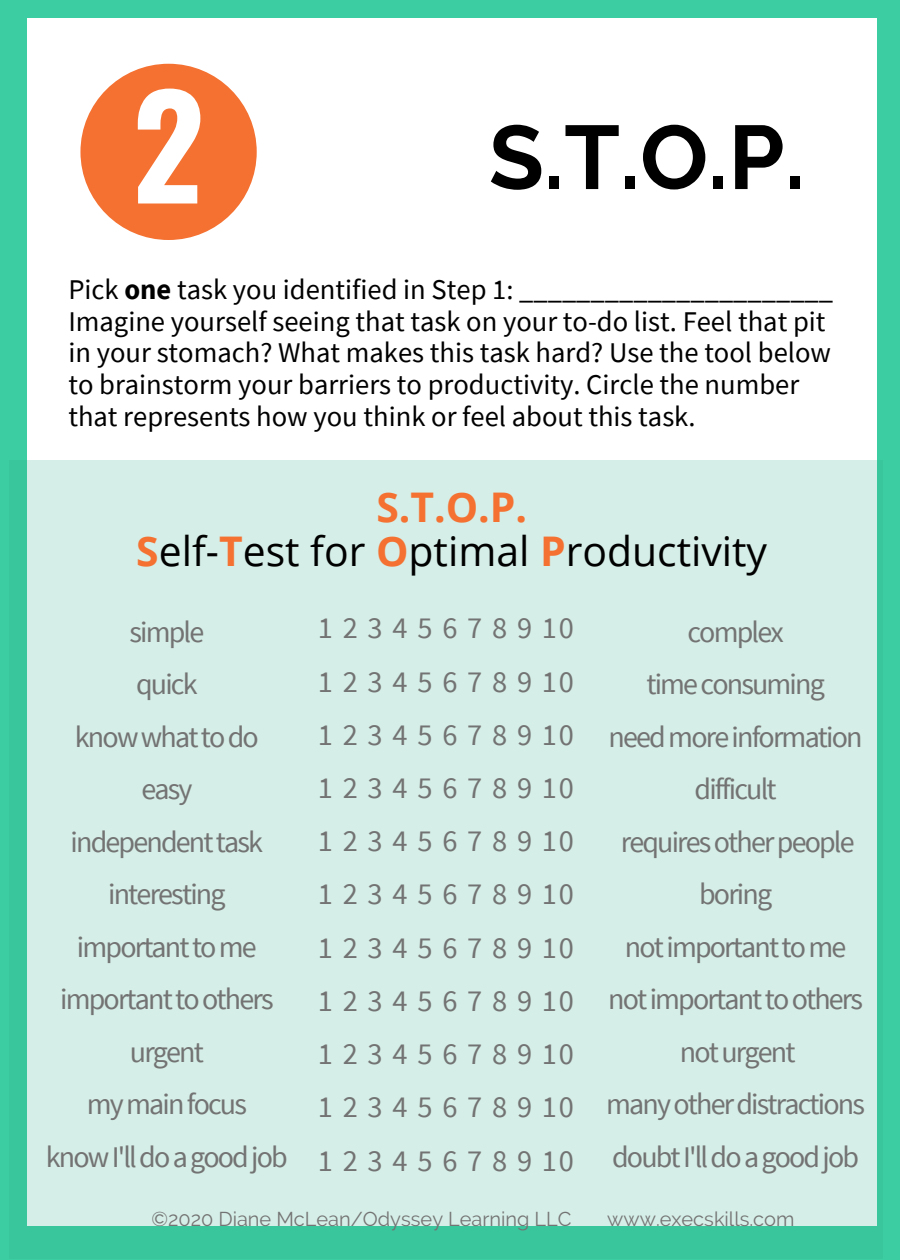
<style>
.page{position:relative;width:900px;height:1260px;background:#3ccda3}
.page>*{position:absolute;margin:0;border:0;box-sizing:border-box;transform-origin:0 0}
.t1{font:700 140px "Oswald";color:#fff}
.t2{font:700 90px "Raleway";color:#000}
.t3{font:41px/44.2px "Open Sans";color:#000;text-align:center}
.t4{font:30.5px/53.2px "Source Sans Pro";letter-spacing:.32em;color:#737373;text-align:justify}
.t5{font:30px/52.5px "Source Sans Pro";letter-spacing:-.06em;color:#737373;text-align:center}
.t6{font:28.5px/31.8px "Source Sans Pro";color:#000}
.t7{font:20px "Raleway";color:#737373}
.s1{font-weight:700}
.s2{font-weight:700;color:#f47131}
</style>
<div class="page">
<div style="left:28px;top:19px;width:849px;height:1207px;background:#fff"></div>
<div style="left:80px;top:64px;width:177px;height:176px;background:#f47131;border-radius:50%"></div>
<div style="left:27px;top:460px;width:850px;height:766px;background:#d5eee7"></div>
<h1 class="t1" style="left:132px;top:36px;width:73px">2</h1>
<h2 class="t2" style="left:489px;top:104px;width:317px">S.T.O.P.</h2>
<p class="t6" style="left:68px;top:273px;width:766px">Pick <span class="s1">one</span> task you identified in Step 1: ______________________ Imagine yourself seeing that task on your to-do list. Feel that pit in your stomach? What makes this task hard? Use the tool below to brainstorm your barriers to productivity. Circle the number that represents how you think or feel about this task.</p>
<h3 class="t3" style="left:136px;top:484px;width:632px"><span class="s2">S.T.O.P.<br>S</span>elf-<span class="s2">T</span>est for <span class="s2">O</span>ptimal <span class="s2">P</span>roductivity</h3>
<p class="t4" style="left:318px;top:601px;width:258px">12345678910<br>12345678910<br>12345678910<br>12345678910<br>12345678910<br>12345678910<br>12345678910<br>12345678910<br>12345678910<br>12345678910<br>12345678910</p>
<p class="t5" style="left:46px;top:605px;width:244px">simple<br>quick knowwhattodo easy independenttask interesting importanttome importanttoothers urgent<br>mymainfocus knowI'lldoagoodjob</p>
<p class="t5" style="left:606px;top:605px;width:260px">complex timeconsuming needmoreinformation difficult requiresotherpeople boring notimportanttome notimportanttoothers noturgent manyotherdistractions doubtI'lldoagoodjob</p>
<p class="t7" style="left:151px;top:1207px;width:422px">©2020 Diane McLean/Odyssey Learning LLC</p>
<p class="t7" style="left:607px;top:1207px;width:189px">www.execskills.com</p>
</div>
